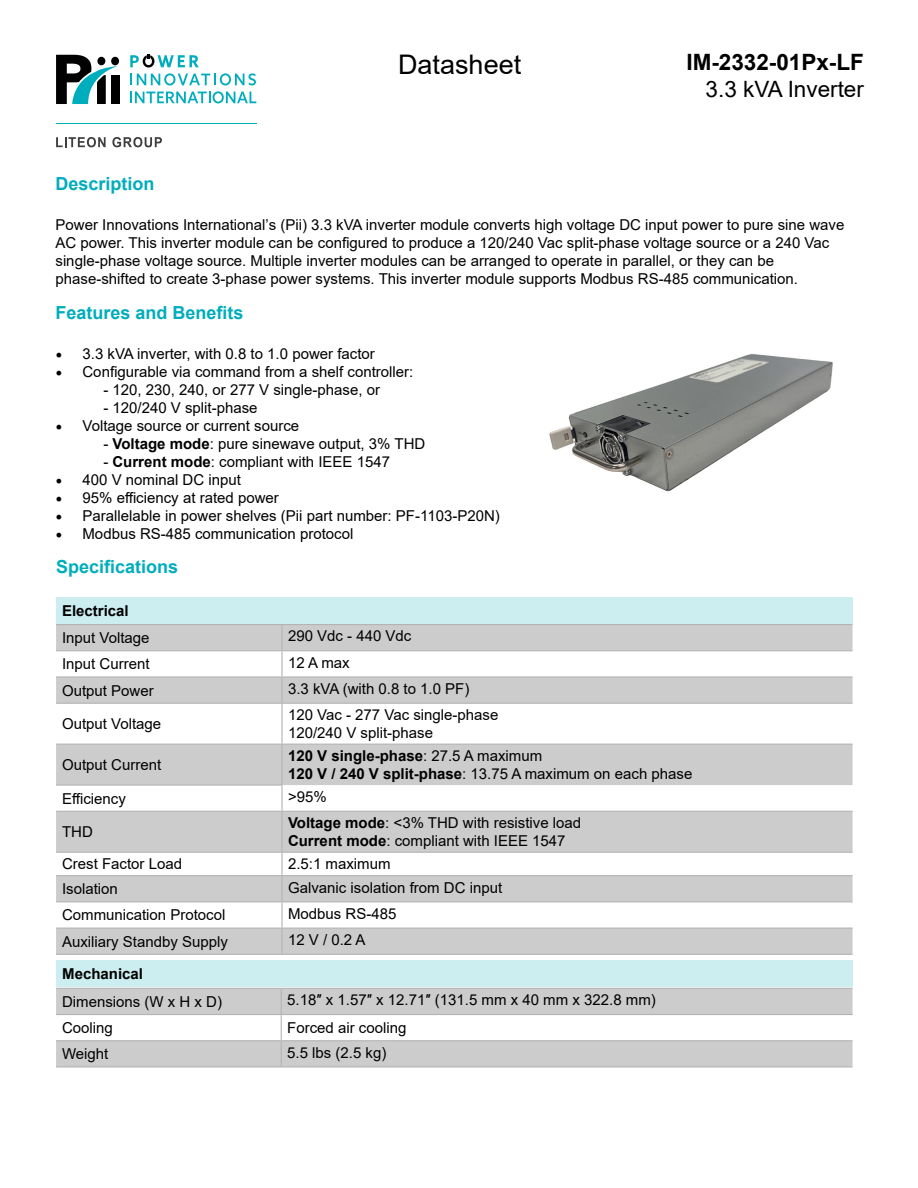
<style>
.page{position:relative;width:918px;height:1188px;background:#fff}
.page>*{position:absolute;margin:0;border:0;box-sizing:border-box;transform-origin:0 0}
.t1{font:27px "Arial";color:#000}
.t2{font:700 22.5px "Arial";color:#000}
.t3{font:22.5px "Arial";color:#000}
.t4{font:700 18px "Arial";color:#00adbc}
.Normal_Text{font:15px/18px "Arial";color:#000}
.t5{font:700 15px "Arial";color:#000}
.s1{font-family:"Minion Pro";font-size:18px}
.s2{font-weight:700}
.s3{font-weight:400}
</style>
<div class="page">
<svg style="left:56px;top:625px;width:797px;height:329px;fill:#ccc"></svg>
<hr style="left:56px;top:624px;width:226px;height:1px;background:#b3b4b3">
<hr style="left:282px;top:624px;width:571px;height:1px;background:#b3b4b3">
<hr style="left:281px;top:625px;width:2px;height:25px;background:#b3b4b3">
<hr style="left:56px;top:650px;width:226px;height:1px;background:#b3b4b3">
<hr style="left:282px;top:650px;width:571px;height:1px;background:#b3b4b3">
<hr style="left:281px;top:651px;width:2px;height:25px;background:#b3b4b3">
<hr style="left:56px;top:676px;width:226px;height:2px;background:#b3b4b3">
<hr style="left:282px;top:676px;width:571px;height:2px;background:#b3b4b3">
<hr style="left:281px;top:678px;width:2px;height:25px;background:#b3b4b3">
<hr style="left:56px;top:703px;width:226px;height:1px;background:#b3b4b3">
<hr style="left:282px;top:703px;width:571px;height:1px;background:#b3b4b3">
<hr style="left:281px;top:704px;width:2px;height:40px;background:#b3b4b3">
<hr style="left:56px;top:744px;width:226px;height:1px;background:#b3b4b3">
<hr style="left:282px;top:744px;width:571px;height:1px;background:#b3b4b3">
<hr style="left:281px;top:745px;width:2px;height:40px;background:#b3b4b3">
<hr style="left:56px;top:785px;width:227px;height:1px;background:#b3b4b3">
<hr style="left:281px;top:786px;width:2px;height:25px;background:#b3b4b3">
<hr style="left:56px;top:811px;width:226px;height:1px;background:#b3b4b3">
<hr style="left:282px;top:811px;width:571px;height:1px;background:#b3b4b3">
<hr style="left:281px;top:812px;width:2px;height:40px;background:#b3b4b3">
<hr style="left:56px;top:852px;width:226px;height:1px;background:#b3b4b3">
<hr style="left:282px;top:852px;width:571px;height:1px;background:#b3b4b3">
<hr style="left:281px;top:853px;width:2px;height:22px;background:#b3b4b3">
<hr style="left:56px;top:875px;width:226px;height:1px;background:#b3b4b3">
<hr style="left:282px;top:875px;width:571px;height:1px;background:#b3b4b3">
<hr style="left:281px;top:876px;width:2px;height:25px;background:#b3b4b3">
<hr style="left:56px;top:901px;width:226px;height:1px;background:#b3b4b3">
<hr style="left:282px;top:901px;width:571px;height:1px;background:#b3b4b3">
<hr style="left:281px;top:902px;width:2px;height:26px;background:#b3b4b3">
<hr style="left:56px;top:928px;width:226px;height:1px;background:#b3b4b3">
<hr style="left:282px;top:928px;width:571px;height:1px;background:#b3b4b3">
<hr style="left:281px;top:929px;width:2px;height:25px;background:#b3b4b3">
<hr style="left:56px;top:954px;width:226px;height:1px;background:#b3b4b3">
<hr style="left:282px;top:954px;width:571px;height:1px;background:#b3b4b3">
<div style="left:56px;top:597px;width:797px;height:26px;background:#cceef1"></div>
<svg style="left:56px;top:989px;width:797px;height:77px;fill:#ccc"></svg>
<hr style="left:56px;top:988px;width:225px;height:1px;background:#b3b4b3">
<hr style="left:281px;top:988px;width:572px;height:1px;background:#b3b4b3">
<svg style="left:281px;top:989px;width:1px;height:77px"></svg>
<hr style="left:56px;top:1066px;width:225px;height:2px;background:#b3b4b3">
<hr style="left:281px;top:1066px;width:572px;height:2px;background:#b3b4b3">
<hr style="left:56px;top:1014px;width:225px;height:1px;background:#b3b4b3">
<hr style="left:281px;top:1014px;width:572px;height:1px;background:#b3b4b3">
<hr style="left:56px;top:1040px;width:225px;height:1px;background:#b3b4b3">
<hr style="left:281px;top:1040px;width:572px;height:1px;background:#b3b4b3">
<div style="left:56px;top:960px;width:797px;height:26px;background:#cceef1"></div>
<hr style="left:56px;top:124px;width:200px;height:1px;background:#00adbc">
<svg style="left:56px;top:137px;width:50px;height:10px"></svg>
<svg style="left:112px;top:137px;width:50px;height:10px"></svg>
<div style="left:111px;top:75px;width:9px;height:29px;background:#010101"></div>
<svg style="left:56px;top:55px;width:62px;height:49px"></svg>
<svg style="left:130px;top:91px;width:126px;height:12px"></svg>
<svg style="left:130px;top:54px;width:126px;height:31px"></svg>
<img style="left:549px;top:354px;width:284px;height:138px">
<p class="t1" style="left:398px;top:46px;width:125px">Datasheet</p>
<p class="t2" style="left:686px;top:47px;width:179px">IM-2332-01Px-LF</p>
<p class="t3" style="left:706px;top:74px;width:160px">3.3 kVA Inverter</p>
<p class="t4" style="left:56px;top:171px;width:101px">Description</p>
<p class="Normal_Text" style="left:56px;top:215px;width:790px">Power Innovations International’s (Pii) 3.3 kVA inverter module converts high voltage DC input power to pure sine wave AC power. This inverter module can be configured to produce a 120/240 Vac split-phase voltage source or a 240 Vac single-phase voltage source. Multiple inverter modules can be arranged to operate in parallel, or they can be phase-shifted to create 3-phase power systems. This inverter module supports Modbus RS-485 communication.</p>
<p class="t4" style="left:56px;top:300px;width:190px">Features and Benefits</p>
<p class="Normal_Text" style="left:56px;top:344px;width:321px"><span class="s1">•</span> 3.3 kVA inverter, with 0.8 to 1.0 power factor</p>
<p class="Normal_Text" style="left:56px;top:362px;width:359px"><span class="s1">•</span> Configurable via command from a shelf controller:</p>
<p class="Normal_Text" style="left:103px;top:380px;width:278px">- 120, 230, 240, or 277 V single-phase, or</p>
<p class="Normal_Text" style="left:103px;top:398px;width:156px">- 120/240 V split-phase</p>
<p class="Normal_Text" style="left:56px;top:416px;width:245px"><span class="s1">•</span> Voltage source or current source</p>
<p class="Normal_Text" style="left:103px;top:434px;width:324px">- <span class="s2">Voltage mode</span>: pure sinewave output, 3% THD</p>
<p class="Normal_Text" style="left:103px;top:452px;width:288px">- <span class="s2">Current mode</span>: compliant with IEEE 1547</p>
<p class="Normal_Text" style="left:56px;top:470px;width:187px"><span class="s1">•</span> 400 V nominal DC input</p>
<p class="Normal_Text" style="left:56px;top:488px;width:225px"><span class="s1">•</span> 95% efficiency at rated power</p>
<p class="Normal_Text" style="left:56px;top:506px;width:446px"><span class="s1">•</span> Parallelable in power shelves (Pii part number: PF-1103-P20N)</p>
<p class="Normal_Text" style="left:56px;top:524px;width:299px"><span class="s1">•</span> Modbus RS-485 communication protocol</p>
<p class="t4" style="left:56px;top:554px;width:124px">Specifications</p>
<p class="t5" style="left:62px;top:600px;width:68px">Electrical</p>
<p class="Normal_Text" style="left:62px;top:629px;width:89px">Input Voltage</p>
<p class="Normal_Text" style="left:288px;top:627px;width:125px">290 Vdc - 440 Vdc</p>
<p class="Normal_Text" style="left:62px;top:655px;width:89px">Input Current</p>
<p class="Normal_Text" style="left:288px;top:653px;width:63px">12 A max</p>
<p class="Normal_Text" style="left:62px;top:681px;width:93px">Output Power</p>
<p class="Normal_Text" style="left:288px;top:680px;width:183px">3.3 kVA (with 0.8 to 1.0 PF)</p>
<p class="Normal_Text" style="left:62px;top:715px;width:101px">Output Voltage</p>
<p class="Normal_Text" style="left:288px;top:706px;width:212px">120 Vac - 277 Vac single-phase</p>
<p class="Normal_Text" style="left:288px;top:724px;width:147px">120/240 V split-phase</p>
<p class="Normal_Text" style="left:62px;top:756px;width:101px">Output Current</p>
<p class="t5" style="left:288px;top:745px;width:256px">120 V single-phase<span class="s3">: 27.5 A maximum</span></p>
<p class="Normal_Text" style="left:288px;top:765px;width:406px"><span class="s2">120 V / 240 V split-phase</span>: 13.75 A maximum on each phase</p>
<p class="Normal_Text" style="left:62px;top:789px;width:65px">Efficiency</p>
<p class="Normal_Text" style="left:288px;top:788px;width:40px">&gt;95%</p>
<p class="Normal_Text" style="left:62px;top:823px;width:32px">THD</p>
<p class="Normal_Text" style="left:288px;top:814px;width:295px"><span class="s2">Voltage mode</span>: &lt;3% THD with resistive load</p>
<p class="Normal_Text" style="left:288px;top:832px;width:279px"><span class="s2">Current mode</span>: compliant with IEEE 1547</p>
<p class="Normal_Text" style="left:62px;top:855px;width:122px">Crest Factor Load</p>
<p class="Normal_Text" style="left:288px;top:855px;width:104px">2.5:1 maximum</p>
<p class="Normal_Text" style="left:62px;top:880px;width:57px">Isolation</p>
<p class="Normal_Text" style="left:288px;top:878px;width:216px">Galvanic isolation from DC input</p>
<p class="Normal_Text" style="left:62px;top:906px;width:165px">Communication Protocol</p>
<p class="Normal_Text" style="left:288px;top:904px;width:110px">Modbus RS-485</p>
<p class="Normal_Text" style="left:62px;top:932px;width:167px">Auxiliary Standby Supply</p>
<p class="Normal_Text" style="left:288px;top:931px;width:79px">12 V / 0.2 A</p>
<p class="t5" style="left:62px;top:963px;width:82px">Mechanical</p>
<p class="Normal_Text" style="left:62px;top:993px;width:162px">Dimensions (W x H x D)</p>
<p class="Normal_Text" style="left:287px;top:991px;width:370px">5.18″ x 1.57″ x 12.71″ (131.5 mm x 40 mm x 322.8 mm)</p>
<p class="Normal_Text" style="left:62px;top:1019px;width:52px">Cooling</p>
<p class="Normal_Text" style="left:287px;top:1019px;width:121px">Forced air cooling</p>
<p class="Normal_Text" style="left:62px;top:1045px;width:48px">Weight</p>
<p class="Normal_Text" style="left:287px;top:1043px;width:101px">5.5 lbs (2.5 kg)</p>
</div>
